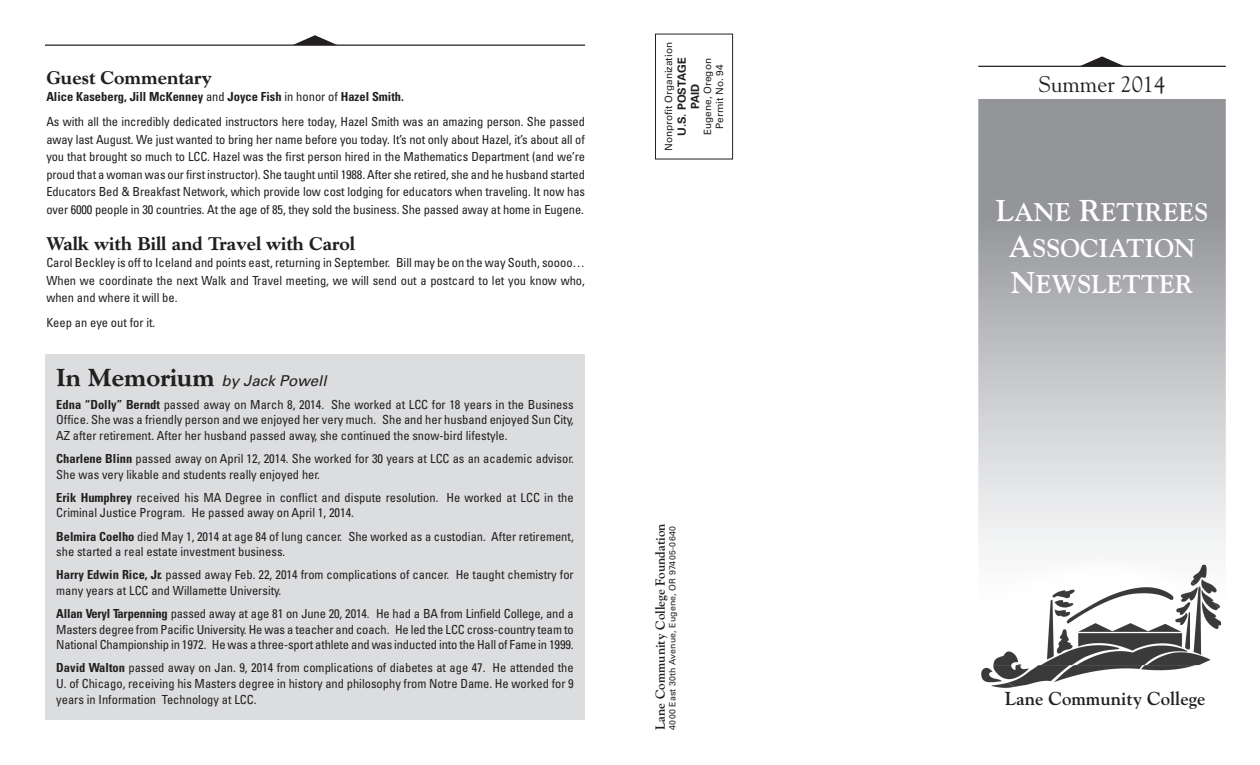
<style>
.page{position:relative;width:1260px;height:765px;background:#fff}
.page>*{position:absolute;margin:0;border:0;box-sizing:border-box;transform-origin:0 0}
.t1{font:25.5px/36px "Goudy Bold SC850";color:#fff;text-align:center}
.t2{font:22.5px "Goudy";color:#231f20}
.t3{font:800 18.75px "Goudy";color:#231f20}
.t4{font:700 18.75px "Goudy";color:#231f20}
.t5{font:italic 15px "Univers";color:#231f20}
.t6{font:700 13.12px "Goudy";color:#231f20}
.t7{font:condensed 12.5px/15.6px "Univers";color:#231f20;text-align:justify}
.t8{font:700 11.25px/13.5px "Univers";color:#231f20;text-align:center}
.t9{font:10px/12px "Univers";color:#231f20;text-align:center}
.t10{font:8.75px "Univers";letter-spacing:.025em;color:#231f20}
.s1{font-weight:700}
.s2{font-family:"Goudy";font-weight:800;font-style:normal;font-size:25px}
.s3{font-size:30px}
</style>
<div class="page">
<svg style="left:978px;top:99px;width:248px;height:452px;background:#babbbd"></svg>
<img style="left:981px;top:667px;width:8px;height:16px">
<img style="left:989px;top:665px;width:209px;height:23px">
<img style="left:993px;top:565px;width:228px;height:100px">
<hr style="left:978px;top:66px;width:248px;height:1px;background:#231f20">
<hr style="left:45px;top:45px;width:540px;height:1px;background:#231f20">
<svg style="left:1080px;top:56px;width:44px;height:10px"></svg>
<svg style="left:293px;top:35px;width:44px;height:10px"></svg>
<div style="left:655px;top:34px;width:78px;height:125px;border:1px solid #231f20"></div>
<div style="left:45px;top:355px;width:540px;height:365px;background:#dcdddf"></div>
<h3 class="t3" style="left:46px;top:66px;width:167px">Guest Commentary</h3>
<p class="t7" style="left:46px;top:84px;width:540px;line-height:25px"><span class="s1">Alice Kaseberg, Jill McKenney</span> and <span class="s1">Joyce Fish</span> in honor of <span class="s1">Hazel Smith.<br></span>As with all the incredibly dedicated instructors here today, Hazel Smith was an amazing person. She passed</p>
<p class="t7" style="left:46px;top:130px;width:540px;line-height:17.5px">away last August. We just wanted to bring her name before you today. It’s not only about Hazel, it’s about all of you that brought so much to LCC. Hazel was the first person hired in the Mathematics Department (and we’re proud that a woman was our first instructor). She taught until 1988. After she retired, she and he husband started Educators Bed &amp; Breakfast Network, which provide low cost lodging for educators when traveling. It now has over 6000 people in 30 countries. At the age of 85, they sold the business. She passed away at home in Eugene.</p>
<h3 class="t3" style="left:46px;top:233px;width:310px">Walk with Bill and Travel with Carol</h3>
<p class="t7" style="left:46px;top:254px;width:540px;line-height:17.5px">Carol Beckley is off to Iceland and points east, returning in September. Bill may be on the way South, soooo… When we coordinate the next Walk and Travel meeting, we will send out a postcard to let you know who, when and where it will be.</p>
<p class="t7" style="left:46px;top:315px;width:111px">Keep an eye out for it.</p>
<p class="t5" style="left:56px;top:371px;width:272px"><span class="s2">In Memorium</span> by Jack Powell</p>
<p class="t7" style="left:56px;top:396px;width:519px"><span class="s1">Edna “Dolly” Berndt</span> passed away on March 8, 2014. She worked at LCC for 18 years in the Business Office. She was a friendly person and we enjoyed her very much. She and her husband enjoyed Sun City, AZ after retirement. After her husband passed away, she continued the snow-bird lifestyle.</p>
<p class="t7" style="left:56px;top:450px;width:519px"><span class="s1">Charlene Blinn</span> passed away on April 12, 2014. She worked for 30 years at LCC as an academic advisor.<br>She was very likable and students really enjoyed her.</p>
<p class="t7" style="left:56px;top:489px;width:519px"><span class="s1">Erik Humphrey</span> received his MA Degree in conflict and dispute resolution. He worked at LCC in the<br>Criminal Justice Program. He passed away on April 1, 2014.</p>
<p class="t7" style="left:56px;top:528px;width:519px"><span class="s1">Belmira Coelho</span> died May 1, 2014 at age 84 of lung cancer. She worked as a custodian. After retirement, she started a real estate investment business.</p>
<p class="t7" style="left:56px;top:567px;width:519px"><span class="s1">Harry Edwin Rice, Jr.</span> passed away Feb. 22, 2014 from complications of cancer. He taught chemistry for many years at LCC and Willamette University.</p>
<p class="t7" style="left:56px;top:605px;width:519px"><span class="s1">Allan Veryl Tarpenning</span> passed away at age 81 on June 20, 2014. He had a BA from Linfield College, and a Masters degree from Pacific University. He was a teacher and coach. He led the LCC cross-country team to National Championship in 1972. He was a three-sport athlete and was inducted into the Hall of Fame in 1999.</p>
<p class="t7" style="left:56px;top:660px;width:519px"><span class="s1">David Walton</span> passed away on Jan. 9, 2014 from complications of diabetes at age 47. He attended the U. of Chicago, receiving his Masters degree in history and philosophy from Notre Dame. He worked for 9 years in Information Technology at LCC.</p>
<p class="t9" style="left:663px;top:151px;width:110px;rotate:-90deg">Nonprofit Organization</p>
<p class="t8" style="left:675px;top:136px;width:80px;rotate:-90deg">U.S. POSTAGE<br>PAID</p>
<p class="t9" style="left:702px;top:135px;width:78px;rotate:-90deg">Eugene, Oregon<br>Permit No. 94</p>
<p class="t6" style="left:652px;top:730px;width:208px;rotate:-90deg">Lane Community College Foundation</p>
<p class="t10" style="left:667px;top:730px;width:205px;rotate:-90deg">4000 East 30th Avenue, Eugene, OR 97405-0640</p>
<h2 class="t2" style="left:1039px;top:70px;width:128px">Summer 2014</h2>
<h1 class="t1" style="left:996px;top:193px;width:214px"><span class="s3">L</span>ANE <span class="s3">R</span>ETIREES<br><span class="s3">A</span>SSOCIATION<br><span class="s3">N</span>EWSLETTER</h1>
<h3 class="t4" style="left:1005px;top:687px;width:202px">Lane Community College</h3>
</div>
